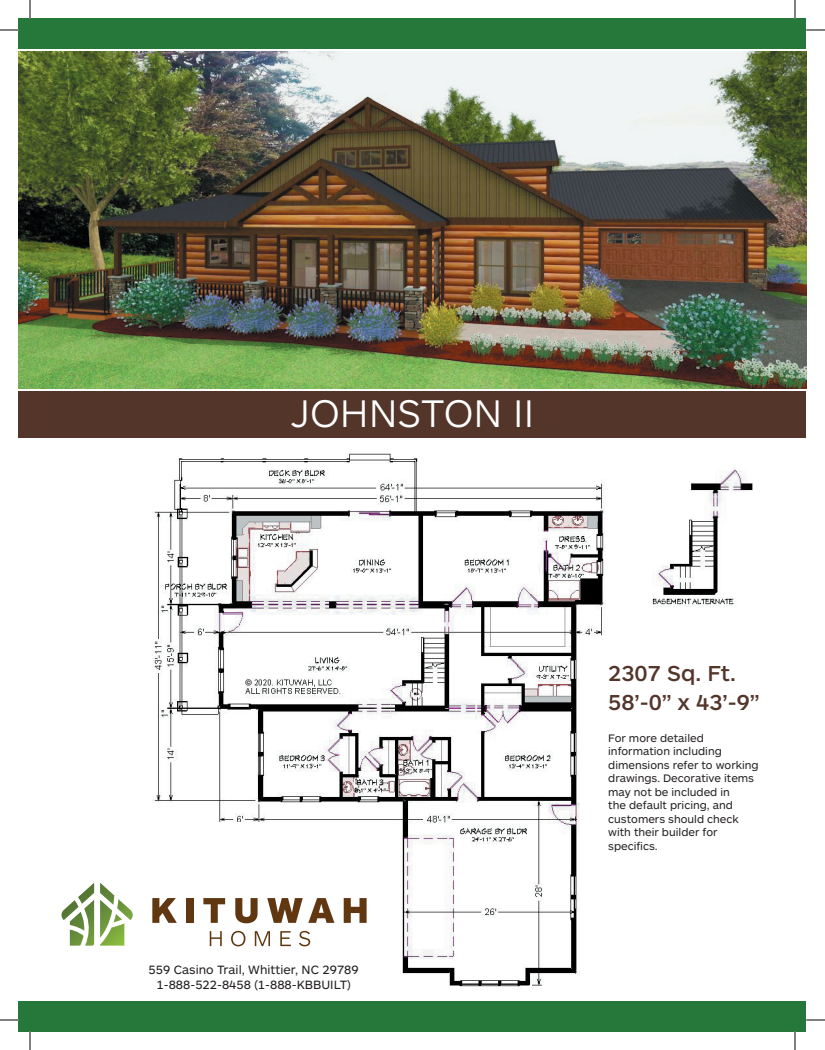
<style>
.page{position:relative;width:825px;height:1050px;background:#fff}
.page>*{position:absolute;margin:0;border:0;box-sizing:border-box;transform-origin:0 0}
.t1{font:300 40px "ARS Maquette Pro";color:#fff}
.t2{font:500 22.5px/28.8px "ARS Maquette Pro";color:#53352a}
.t3{font:12.5px/15px "ARS Maquette Pro";color:#231f20;text-align:center}
.t4{font:11.25px/13.5px "ARS Maquette Pro";color:#231f20}
</style>
<div class="page">
<img style="left:152px;top:453px;width:454px;height:534px">
<img style="left:19px;top:51px;width:787px;height:337px">
<div style="left:19px;top:19px;width:787px;height:30px;background:#257839"></div>
<div style="left:19px;top:391px;width:787px;height:47px;background:#53352a"></div>
<div style="left:19px;top:1001px;width:787px;height:30px;background:#257839"></div>
<svg style="left:152px;top:898px;width:25px;height:25px"></svg>
<div style="left:186px;top:898px;width:7px;height:25px;background:#603711"></div>
<svg style="left:203px;top:898px;width:22px;height:25px"></svg>
<svg style="left:235px;top:898px;width:23px;height:25px"></svg>
<svg style="left:267px;top:898px;width:67px;height:25px"></svg>
<svg style="left:344px;top:898px;width:23px;height:25px"></svg>
<svg style="left:210px;top:931px;width:12px;height:15px"></svg>
<svg style="left:231px;top:931px;width:14px;height:15px"></svg>
<svg style="left:255px;top:931px;width:15px;height:15px"></svg>
<svg style="left:280px;top:931px;width:11px;height:15px"></svg>
<svg style="left:299px;top:931px;width:11px;height:15px"></svg>
<svg style="left:61px;top:883px;width:33px;height:63px"></svg>
<svg style="left:100px;top:883px;width:33px;height:63px"></svg>
<img style="left:652px;top:469px;width:101px;height:138px">
<svg style="left:0;top:29px;width:19px;height:2px"></svg>
<svg style="left:806px;top:29px;width:19px;height:2px"></svg>
<svg style="left:0;top:1019px;width:19px;height:2px"></svg>
<svg style="left:806px;top:1019px;width:19px;height:2px"></svg>
<svg style="left:29px;top:0;width:2px;height:19px"></svg>
<svg style="left:29px;top:1031px;width:2px;height:19px"></svg>
<svg style="left:794px;top:0;width:2px;height:19px"></svg>
<svg style="left:794px;top:1031px;width:2px;height:19px"></svg>
<h1 class="t1" style="left:291px;top:388px;width:245px">JOHNSTON II</h1>
<p class="t3" style="left:149px;top:962px;width:212px">559 Casino Trail, Whittier, NC 29789<br>1-888-522-8458 (1-888-KBBUILT)</p>
<h2 class="t2" style="left:608px;top:657px;width:153px">2307 Sq. Ft.<br>58’-0” x 43’-9”</h2>
<p class="t4" style="left:608px;top:731px;width:152px">For more detailed information including dimensions refer to working drawings. Decorative items may not be included in<br>the default pricing, and customers should check with their builder for specifics.</p>
</div>
